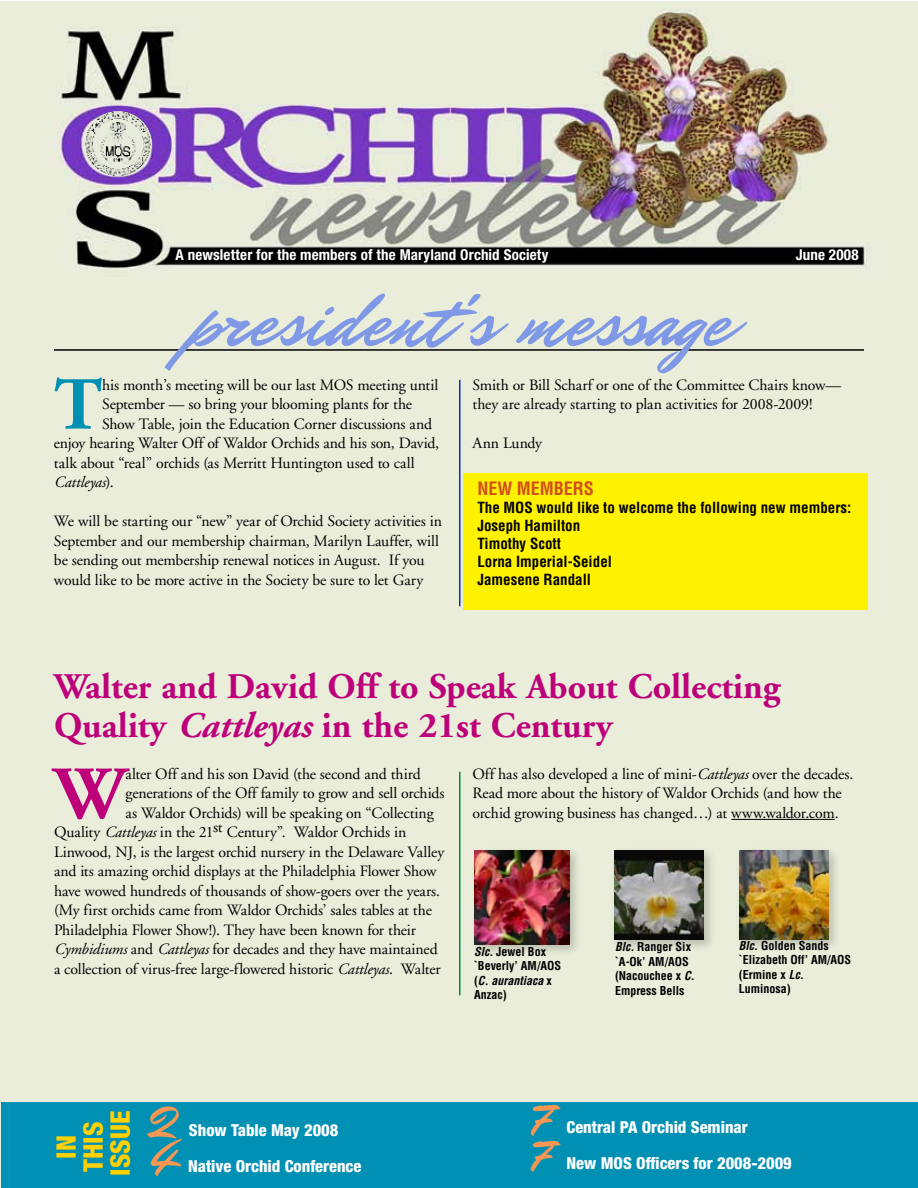
<style>
.page{position:relative;width:918px;height:1188px;background:#fff}
.page>*{position:absolute;margin:0;border:0;box-sizing:border-box;transform-origin:0 0}
.t1{font:76.5px "Mr Dafoe";color:#8099e6}
.t2{font:700 74.55px "Adobe Garamond";color:#0090b4}
.t3{font:700 74.55px "Adobe Garamond";color:#bd007a}
.t4{font:45px "Mr Dafoe";color:#f79752}
.t5{font:700 36px/39px "Adobe Garamond";color:#bd007a}
.t6{font:800 condensed 27px/27px "Helvetica Neue";color:#ffd100;text-align:center}
.t7{font:700 condensed 18px "Helvetica";color:#d24f1d}
.t8{font:800 condensed 16.5px "Helvetica Neue";color:#fff}
.t9{font:15.75px/19.5px "Adobe Garamond";letter-spacing:-.01em;color:#000}
.t10{font:italic 15.75px "Adobe Garamond";letter-spacing:-.005em;color:#000}
.t11{font:700 condensed 15px/18px "Helvetica";color:#000}
.t12{font:700 condensed 15px "Helvetica Neue";letter-spacing:.01em;color:#fff}
.t13{font:700 condensed 12px/14.4px "Helvetica";color:#000}
.s1{font-style:normal}
.s2{font-style:italic}
</style>
<div class="page">
<img style="left:0;top:2px;width:918px;height:1186px">
<img style="left:84px;top:111px;width:68px;height:65px;border-radius:50%">
<hr style="left:54px;top:349px;width:810px;height:2px;background:#000">
<div style="left:2px;top:1103px;width:916px;height:85px;background:#0090b4"></div>
<hr style="left:731px;top:819px;width:104px;height:1px;background:#000">
<hr style="left:459px;top:772px;width:2px;height:223px;background:#008944">
<hr style="left:459px;top:380px;width:1px;height:226px;background:#03c">
<div style="left:464px;top:474px;width:404px;height:136px;background:#fff200"></div>
<div style="left:470px;top:845px;width:113px;height:113px;background:#000;opacity:.2"></div>
<img style="left:475px;top:850px;width:94px;height:95px">
<div style="left:610px;top:845px;width:108px;height:108px;background:#000;opacity:.2"></div>
<img style="left:614px;top:850px;width:90px;height:90px">
<div style="left:734px;top:845px;width:108px;height:108px;background:#000;opacity:.2"></div>
<img style="left:739px;top:850px;width:89px;height:89px">
<p class="t12" style="left:176px;top:246px;width:374px">A newsletter for the members of the Maryland Orchid Society</p>
<p class="t12" style="left:796px;top:246px;width:64px">June 2008</p>
<h1 class="t1" style="left:188px;top:270px;width:544px">president's message</h1>
<h2 class="t2" style="left:54px;top:364px;width:50px">T</h2>
<p class="t9" style="left:102px;top:375px;width:338px">his month’s meeting will be our last MOS meeting until</p>
<p class="t9" style="left:102px;top:395px;width:311px">September — so bring your blooming plants for the</p>
<p class="t9" style="left:102px;top:414px;width:331px">Show Table, join the Education Corner discussions and</p>
<p class="t9" style="left:54px;top:434px;width:387px">enjoy hearing Walter Off of Waldor Orchids and his son, David,</p>
<p class="t9" style="left:54px;top:453px;width:362px">talk about “real” orchids (as Merritt Huntington used to call</p>
<p class="t10" style="left:54px;top:474px;width:61px">Cattleyas<span class="s1">).</span></p>
<p class="t9" style="left:54px;top:512px;width:390px">We will be starting our “new” year of Orchid Society activities in September and our membership chairman, Marilyn Lauffer, will be sending out membership renewal notices in August. If you would like to be more active in the Society be sure to let Gary</p>
<p class="t9" style="left:472px;top:375px;width:370px">Smith or Bill Scharf or one of the Committee Chairs know— they are already starting to plan activities for 2008-2009!</p>
<p class="t9" style="left:472px;top:434px;width:71px">Ann Lundy</p>
<p class="t7" style="left:477px;top:477px;width:118px">NEW MEMBERS</p>
<p class="t11" style="left:477px;top:498px;width:375px">The MOS would like to welcome the following new members:<br>Joseph Hamilton<br>Timothy Scott<br>Lorna Imperial-Seidel<br>Jamesene Randall</p>
<h3 class="t5" style="left:54px;top:668px;width:728px">Walter and David Off to Speak About Collecting<br>Quality <span class="s2">Cattleyas</span> in the 21st Century</h3>
<p class="t9" style="left:126px;top:764px;width:297px">alter Off and his son David (the second and third</p>
<p class="t9" style="left:126px;top:784px;width:321px">generations of the Off family to grow and sell orchids</p>
<p class="t9" style="left:126px;top:803px;width:310px">as Waldor Orchids) will be speaking on “Collecting</p>
<p class="t9" style="left:54px;top:823px;width:354px">Quality <span class="s2">Cattleyas</span> in the 21st Century”. Waldor Orchids in</p>
<p class="t9" style="left:54px;top:842px;width:392px">Linwood, NJ, is the largest orchid nursery in the Delaware Valley</p>
<p class="t9" style="left:54px;top:862px;width:384px">and its amazing orchid displays at the Philadelphia Flower Show</p>
<p class="t9" style="left:54px;top:881px;width:388px">have wowed hundreds of thousands of show-goers over the years.</p>
<p class="t9" style="left:54px;top:901px;width:379px">(My first orchids came from Waldor Orchids’ sales tables at the</p>
<p class="t9" style="left:54px;top:920px;width:363px">Philadelphia Flower Show!). They have been known for their</p>
<p class="t9" style="left:54px;top:940px;width:385px"><span class="s2">Cymbidiums</span> and <span class="s2">Cattleyas</span> for decades and they have maintained</p>
<p class="t9" style="left:54px;top:959px;width:388px">a collection of virus-free large-flowered historic <span class="s2">Cattleyas</span>. Walter</p>
<h2 class="t3" style="left:54px;top:754px;width:73px">W</h2>
<p class="t9" style="left:473px;top:764px;width:382px">Off has also developed a line of mini-<span class="s2">Cattleyas</span> over the decades.<br>Read more about the history of Waldor Orchids (and how the orchid growing business has changed…) at www.waldor.com.</p>
<p class="t13" style="left:474px;top:944px;width:89px"><span class="s2">Slc</span>. Jewel Box `Beverly’ AM/AOS (<span class="s2">C</span>. <span class="s2">aurantiaca</span> x<br>Anzac)</p>
<p class="t13" style="left:615px;top:940px;width:81px"><span class="s2">Blc.</span> Ranger Six `A-Ok’ AM/AOS (Nacouchee x <span class="s2">C</span>.<br>Empress Bells</p>
<p class="t13" style="left:739px;top:938px;width:114px"><span class="s2">Blc</span>. Golden Sands `Elizabeth Off’ AM/AOS (Ermine x <span class="s2">Lc</span>.<br>Luminosa)</p>
<h3 class="t6" style="left:52px;top:1176px;width:67px;rotate:-90deg">In this issue</h3>
<h3 class="t4" style="left:531px;top:1088px;width:24px">7</h3>
<h3 class="t4" style="left:148px;top:1092px;width:29px">2</h3>
<p class="t8" style="left:567px;top:1117px;width:183px">Central PA Orchid Seminar</p>
<p class="t8" style="left:189px;top:1120px;width:151px">Show Table May 2008</p>
<h3 class="t4" style="left:148px;top:1128px;width:28px">4</h3>
<h3 class="t4" style="left:531px;top:1124px;width:24px">7</h3>
<p class="t8" style="left:567px;top:1153px;width:227px">New MOS Officers for 2008-2009</p>
<p class="t8" style="left:188px;top:1156px;width:175px">Native Orchid Conference</p>
</div>
